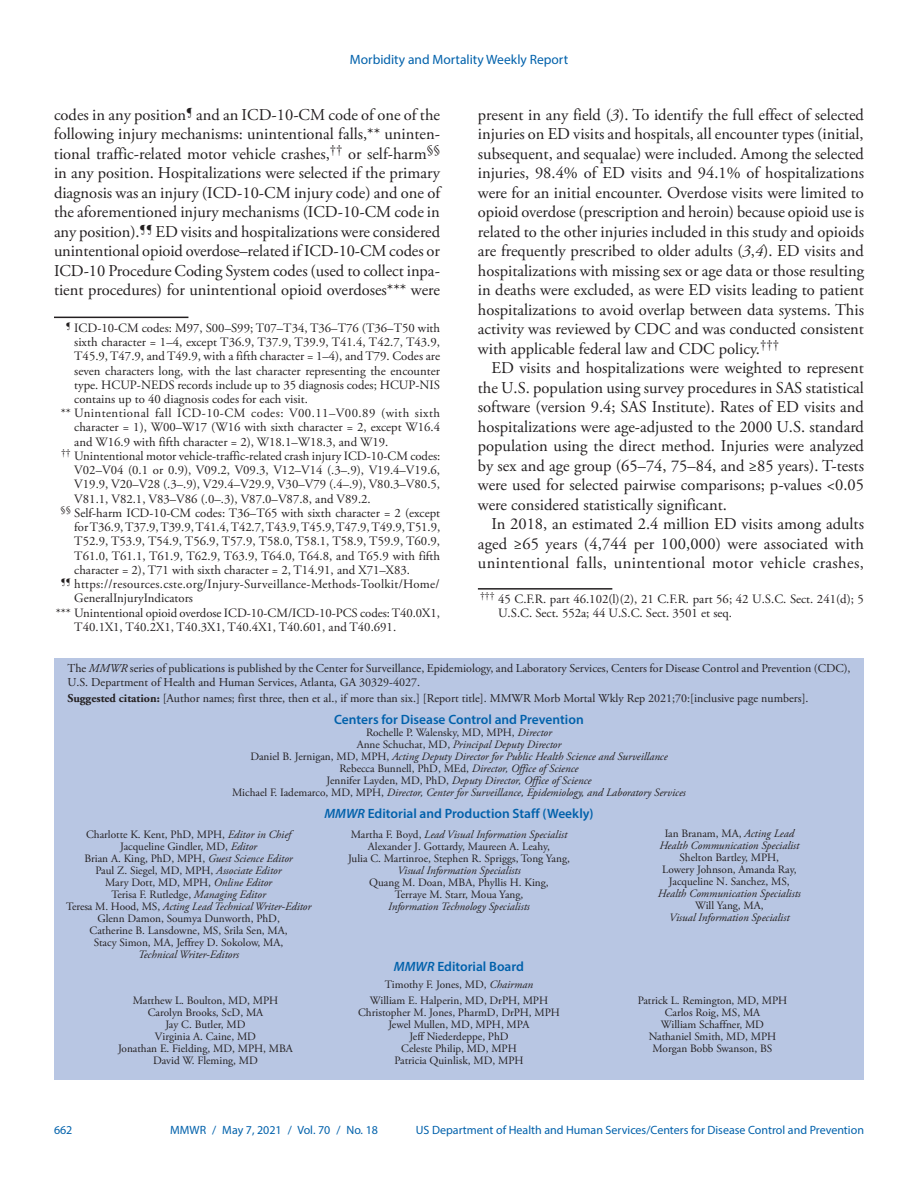
<style>
.page{position:relative;width:918px;height:1188px;background:#fff}
.page>*{position:absolute;margin:0;border:0;box-sizing:border-box;transform-origin:0 0}
.t1{font:16.5px/19.5px "Adobe Garamond Pro";color:#231f20;text-align:justify}
.t2{font:600 13.5px "Myriad Pro";color:#0161ab}
.t3{font:13.5px "Myriad Pro";color:#0161ab}
.t4{font:12.75px/14.2px "Adobe Garamond Pro";color:#231f20}
.t5{font:12.75px "Adobe Garamond Pro";letter-spacing:.02em;color:#231f20}
.t6{font:12.75px "Adobe Garamond Pro";letter-spacing:.035em;color:#231f20}
.t7{font:12px/13.5px "Adobe Garamond Pro";color:#231f20}
.t8{font:12px "Myriad Pro";color:#0161ab}
.t9{font:11.25px/12px "Adobe Garamond Pro";color:#231f20;text-align:center}
.t10{font:italic 11.25px/12px "Adobe Garamond Pro";color:#231f20;text-align:center}
.s1{font-style:italic}
.s2{font-weight:700}
.s3{font-style:normal}
</style>
<div class="page">
<div style="left:54px;top:659px;width:810px;height:421px;background:#b8c6e3"></div>
<hr style="left:54px;top:317px;width:134px;height:1px;background:#231f20">
<hr style="left:478px;top:588px;width:134px;height:2px;background:#231f20">
<p class="t3" style="left:350px;top:51px;width:220px">Morbidity and Mortality Weekly Report</p>
<p class="t1" style="left:54px;top:106px;width:388px">codes in any position<sup>¶</sup> and an ICD-10-CM code of one of the following injury mechanisms: unintentional falls,** uninten&shy;tional traffic-related motor vehicle crashes,<sup>††</sup> or self-harm<sup>§§ </sup>in any position. Hospitalizations were selected if the primary diagnosis was an injury (ICD-10-CM injury code) and one of the aforementioned injury mechanisms (ICD-10-CM code in any position).<sup>¶¶</sup> ED visits and hospitalizations were considered unintentional opioid overdose–related if ICD-10-CM codes or ICD-10 Procedure Coding System codes (used to collect inpa&shy;tient procedures) for unintentional opioid overdoses*** were</p>
<p class="t4" style="left:66px;top:321px;width:376px"><sup>¶</sup> ICD-10-CM codes: M97, S00–S99; T07–T34, T36–T76 (T36–T50 with</p>
<p class="t4" style="left:74px;top:335px;width:367px">sixth character = 1–4, except T36.9, T37.9, T39.9, T41.4, T42.7, T43.9,</p>
<p class="t4" style="left:74px;top:350px;width:367px">T45.9, T47.9, and T49.9, with a fifth character = 1–4), and T79. Codes are</p>
<p class="t4" style="left:74px;top:364px;width:367px">seven characters long, with the last character representing the encounter</p>
<p class="t4" style="left:74px;top:378px;width:367px">type. HCUP-NEDS records include up to 35 diagnosis codes; HCUP-NIS</p>
<p class="t4" style="left:74px;top:392px;width:235px">contains up to 40 diagnosis codes for each visit.</p>
<p class="t6" style="left:61px;top:406px;width:381px">** Unintentional fall ICD-10-CM codes: V00.11–V00.89 (with sixth</p>
<p class="t4" style="left:74px;top:421px;width:367px">character = 1), W00–W17 (W16 with sixth character = 2, except W16.4</p>
<p class="t4" style="left:74px;top:435px;width:316px">and W16.9 with fifth character = 2), W18.1–W18.3, and W19.</p>
<p class="t4" style="left:61px;top:449px;width:381px"><sup>††</sup> Unintentional motor vehicle-traffic-related crash injury ICD-10-CM codes:</p>
<p class="t4" style="left:74px;top:464px;width:367px">V02–V04 (0.1 or 0.9), V09.2, V09.3, V12–V14 (.3–.9), V19.4–V19.6,</p>
<p class="t4" style="left:74px;top:478px;width:367px">V19.9, V20–V28 (.3–.9), V29.4–V29.9, V30–V79 (.4–.9), V80.3–V80.5,</p>
<p class="t4" style="left:74px;top:492px;width:298px">V81.1, V82.1, V83–V86 (.0–.3), V87.0–V87.8, and V89.2.</p>
<p class="t4" style="left:61px;top:506px;width:381px"><sup>§§</sup> Self-harm ICD-10-CM codes: T36–T65 with sixth character = 2 (except</p>
<p class="t4" style="left:74px;top:521px;width:367px">for T36.9, T37.9, T39.9, T41.4, T42.7, T43.9, T45.9, T47.9, T49.9, T51.9,</p>
<p class="t4" style="left:74px;top:535px;width:367px">T52.9, T53.9, T54.9, T56.9, T57.9, T58.0, T58.1, T58.9, T59.9, T60.9,</p>
<p class="t4" style="left:74px;top:549px;width:367px">T61.0, T61.1, T61.9, T62.9, T63.9, T64.0, T64.8, and T65.9 with fifth</p>
<p class="t4" style="left:74px;top:563px;width:337px">character = 2), T71 with sixth character = 2, T14.91, and X71–X83.</p>
<p class="t5" style="left:61px;top:577px;width:381px"><sup>¶¶</sup> https://resources.cste.org/Injury-Surveillance-Methods-Toolkit/Home/</p>
<p class="t4" style="left:74px;top:592px;width:120px">GeneralInjuryIndicators</p>
<p class="t4" style="left:56px;top:606px;width:386px">*** Unintentional opioid overdose ICD-10-CM/ICD-10-PCS codes: T40.0X1,</p>
<p class="t4" style="left:74px;top:620px;width:323px">T40.1X1, T40.2X1, T40.3X1, T40.4X1, T40.601, and T40.691.</p>
<p class="t1" style="left:478px;top:106px;width:388px">present in any field (<span class="s1">3</span>). To identify the full effect of selected injuries on ED visits and hospitals, all encounter types (initial, subsequent, and sequalae) were included. Among the selected injuries, 98.4% of ED visits and 94.1% of hospitalizations were for an initial encounter. Overdose visits were limited to opioid overdose (prescription and heroin) because opioid use is related to the other injuries included in this study and opioids are frequently prescribed to older adults (<span class="s1">3</span>,<span class="s1">4</span>). ED visits and hospitalizations with missing sex or age data or those resulting in deaths were excluded, as were ED visits leading to patient hospitalizations to avoid overlap between data systems. This activity was reviewed by CDC and was conducted consistent with applicable federal law and CDC policy.<sup>†††</sup></p>
<p class="t1" style="left:478px;top:359px;width:388px;text-indent:13px">ED visits and hospitalizations were weighted to represent the U.S. population using survey procedures in SAS statistical software (version 9.4; SAS Institute). Rates of ED visits and hospitalizations were age-adjusted to the 2000 U.S. standard population using the direct method. Injuries were analyzed by sex and age group (65–74, 75–84, and ≥85 years). T-tests were used for selected pairwise comparisons; p-values &lt;0.05 were considered statistically significant.</p>
<p class="t1" style="left:478px;top:515px;width:388px;text-indent:13px">In 2018, an estimated 2.4 million ED visits among adults aged ≥65 years (4,744 per 100,000) were associated with unintentional falls, unintentional motor vehicle crashes,</p>
<p class="t4" style="left:498px;top:593px;width:367px;text-indent:-18px"><sup>†††</sup> 45 C.F.R. part 46.102(l)(2), 21 C.F.R. part 56; 42 U.S.C. Sect. 241(d); 5<br>U.S.C. Sect. 552a; 44 U.S.C. Sect. 3501 et seq.</p>
<p class="t7" style="left:68px;top:662px;width:785px">The <span class="s1">MMWR</span> series of publications is published by the Center for Surveillance, Epidemiology, and Laboratory Services, Centers for Disease Control and Prevention (CDC),<br>U.S. Department of Health and Human Services, Atlanta, GA 30329-4027.</p>
<p class="t7" style="left:68px;top:692px;width:743px"><span class="s2">Suggested citation:</span> [Author names; first three, then et al., if more than six.] [Report title]. MMWR Morb Mortal Wkly Rep 2021;70:[inclusive page numbers].</p>
<p class="t2" style="left:334px;top:711px;width:251px">Centers for Disease Control and Prevention</p>
<p class="t10" style="left:232px;top:727px;width:455px"><span class="s3">Rochelle P. Walensky, MD, MPH,</span> Director<br><span class="s3">Anne Schuchat, MD,</span> Principal Deputy Director<br><span class="s3">Daniel B. Jernigan, MD, MPH,</span> Acting Deputy Director for Public Health Science and Surveillance <span class="s3">Rebecca Bunnell, PhD, MEd,</span> Director, Office of Science<br><span class="s3">Jennifer Layden, MD, PhD,</span> Deputy Director, Office of Science<br><span class="s3">Michael F. Iademarco, MD, MPH,</span> Director, Center for Surveillance, Epidemiology, and Laboratory Services</p>
<p class="t2" style="left:324px;top:805px;width:271px"><span class="s1">MMWR</span> Editorial and Production Staff (Weekly)</p>
<p class="t9" style="left:66px;top:829px;width:247px">Charlotte K. Kent, PhD, MPH, <span class="s1">Editor in Chief </span>Jacqueline Gindler, MD, <span class="s1">Editor<br></span>Brian A. King, PhD, MPH, <span class="s1">Guest Science Editor<br></span>Paul Z. Siegel, MD, MPH, <span class="s1">Associate Editor<br></span>Mary Dott, MD, MPH, <span class="s1">Online Editor<br></span>Terisa F. Rutledge, <span class="s1">Managing Editor<br></span>Teresa M. Hood, MS, <span class="s1">Acting Lead Technical Writer-Editor </span>Glenn Damon, Soumya Dunworth, PhD,<br>Catherine B. Lansdowne, MS, Srila Sen, MA,<br>Stacy Simon, MA, Jeffrey D. Sokolow, MA,</p>
<p class="t10" style="left:138px;top:948px;width:103px">Technical Writer-Editors</p>
<p class="t10" style="left:659px;top:828px;width:142px"><span class="s3">Ian Branam, MA,</span> Acting Lead<br>Health Communication Specialist</p>
<p class="t9" style="left:662px;top:852px;width:136px">Shelton Bartley, MPH,<br>Lowery Johnson, Amanda Ray,<br>Jacqueline N. Sanchez, MS,</p>
<p class="t10" style="left:658px;top:888px;width:145px">Health Communication Specialists</p>
<p class="t9" style="left:695px;top:900px;width:70px">Will Yang, MA,</p>
<p class="t10" style="left:669px;top:912px;width:122px">Visual Information Specialist</p>
<p class="t9" style="left:348px;top:829px;width:223px">Martha F. Boyd, <span class="s1">Lead Visual Information Specialist<br></span>Alexander J. Gottardy, Maureen A. Leahy,<br>Julia C. Martinroe, Stephen R. Spriggs, Tong Yang,</p>
<p class="t10" style="left:397px;top:864px;width:125px">Visual Information Specialists</p>
<p class="t9" style="left:369px;top:877px;width:181px">Quang M. Doan, MBA, Phyllis H. King,<br>Terraye M. Starr, Moua Yang,</p>
<p class="t10" style="left:388px;top:900px;width:143px">Information Technology Specialists</p>
<p class="t2" style="left:394px;top:958px;width:132px"><span class="s1">MMWR</span> Editorial Board</p>
<p class="t9" style="left:385px;top:979px;width:150px">Timothy F. Jones, MD, <span class="s1">Chairman</span></p>
<p class="t9" style="left:118px;top:995px;width:176px">Matthew L. Boulton, MD, MPH<br>Carolyn Brooks, ScD, MA<br>Jay C. Butler, MD<br>Virginia A. Caine, MD<br>Jonathan E. Fielding, MD, MPH, MBA<br>David W. Fleming, MD</p>
<p class="t9" style="left:358px;top:995px;width:203px">William E. Halperin, MD, DrPH, MPH<br>Christopher M. Jones, PharmD, DrPH, MPH<br>Jewel Mullen, MD, MPH, MPA<br>Jeff Niederdeppe, PhD<br>Celeste Philip, MD, MPH<br>Patricia Quinlisk, MD, MPH</p>
<p class="t9" style="left:638px;top:995px;width:151px">Patrick L. Remington, MD, MPH<br>Carlos Roig, MS, MA<br>William Schaffner, MD<br>Nathaniel Smith, MD, MPH<br>Morgan Bobb Swanson, BS</p>
<p class="t8" style="left:54px;top:1123px;width:20px">662</p>
<p class="t8" style="left:170px;top:1123px;width:209px">MMWR / May 7, 2021 / Vol. 70 / No. 18</p>
<p class="t8" style="left:416px;top:1123px;width:450px">US Department of Health and Human Services/Centers for Disease Control and Prevention</p>
</div>
